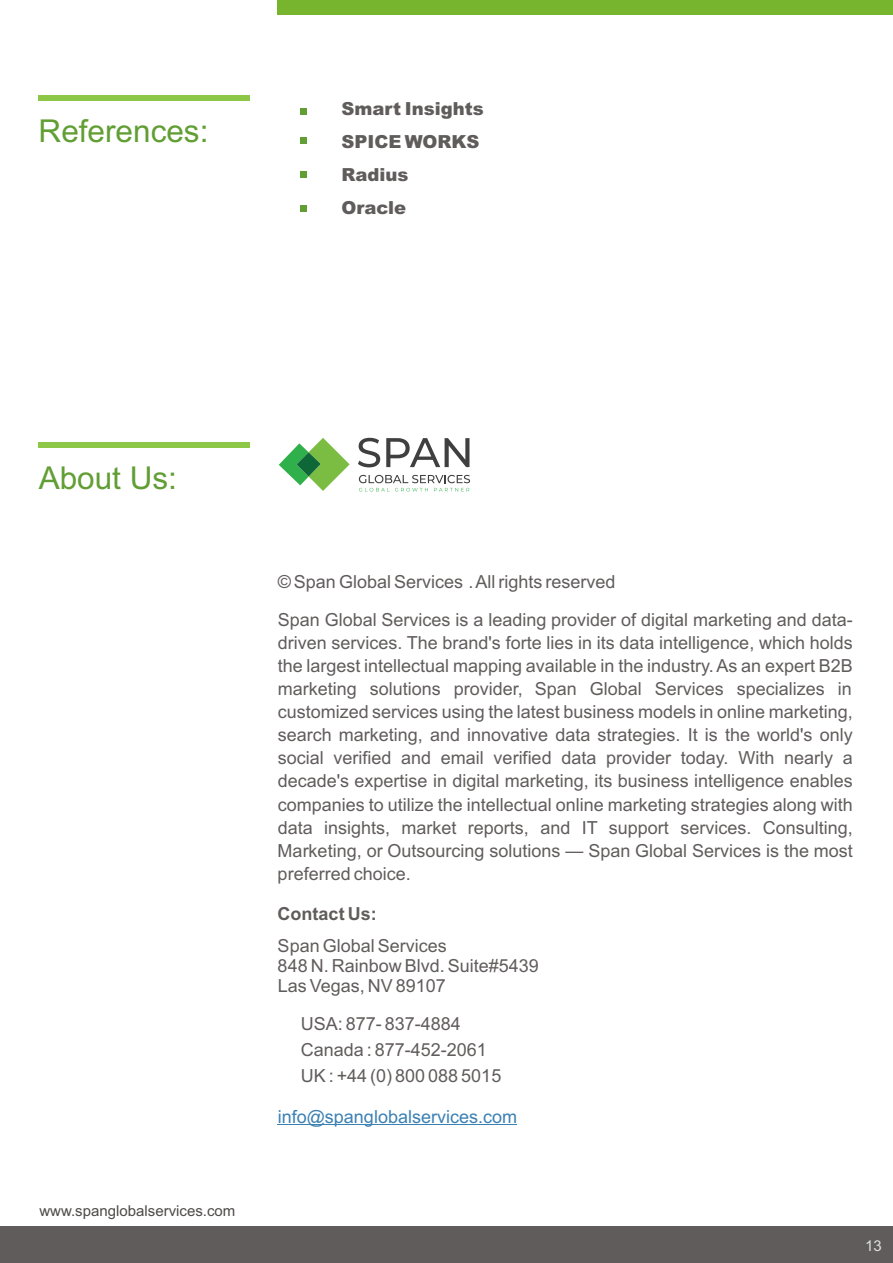
<style>
.page{position:relative;width:893px;height:1263px;background:#fff}
.page>*{position:absolute;margin:0;border:0;box-sizing:border-box;transform-origin:0 0}
.t1{font:31.5px "Arial";color:#619e33}
.t2{font:18px/23.1px "Arial";color:#615c5c}
.t3{font:italic 900 18px/33px "Arial";color:#615c5c}
.t4{font:18px "Arial";color:#3b80b3}
.t5{font:700 18px "Arial";color:#615c5c}
.t6{font:15px "Arial";color:#4d4a47}
.t7{font:15px "Arial";color:#dedede}
</style>
<div class="page">
<div style="left:0;top:1226px;width:893px;height:37px;background:#615c5c"></div>
<hr style="left:278px;top:1124px;width:239px;height:1px;background:#3b80b3">
<div style="left:277px;top:0;width:616px;height:14px;background:#78b52e"></div>
<div style="left:300px;top:108px;width:7px;height:7px;background:#619e33"></div>
<div style="left:300px;top:137px;width:7px;height:6px;background:#619e33"></div>
<div style="left:300px;top:172px;width:7px;height:6px;background:#619e33"></div>
<div style="left:39px;top:95px;width:211px;height:5px;background:#8cc747"></div>
<div style="left:39px;top:442px;width:211px;height:5px;background:#8cc747"></div>
<div style="left:300px;top:205px;width:7px;height:7px;background:#619e33"></div>
<svg style="left:279px;top:437px;width:191px;height:55px"></svg>
<h1 class="t1" style="left:39px;top:112px;width:171px">References:</h1>
<p class="t3" style="left:341px;top:93px;width:144px">Smart Insights<br>SPICE WORKS<br>Radius<br>Oracle</p>
<h1 class="t1" style="left:39px;top:459px;width:140px">About Us:</h1>
<p class="t6" style="left:39px;top:1202px;width:197px">www.spanglobalservices.com</p>
<p class="t2" style="left:278px;top:562px;width:577px;line-height:38px">© Span Global Services . All rights reserved<br>Span Global Services is a leading provider of digital marketing and data-</p>
<p class="t2" style="left:278px;top:631px;width:577px;text-align:justify">driven services. The brand's forte lies in its data intelligence, which holds the largest intellectual mapping available in the industry. As an expert B2B marketing solutions provider, Span Global Services specializes in customized services using the latest business models in online marketing, search marketing, and innovative data strategies. It is the world's only social verified and email verified data provider today. With nearly a decade's expertise in digital marketing, its business intelligence enables companies to utilize the intellectual online marketing strategies along with data insights, market reports, and IT support services. Consulting, Marketing, or Outsourcing solutions — Span Global Services is the most preferred choice.</p>
<p class="t5" style="left:278px;top:903px;width:100px">Contact Us:</p>
<p class="t2" style="left:278px;top:936px;width:263px;line-height:20.1px">Span Global Services<br>848 N. Rainbow Blvd. Suite#5439<br>Las Vegas, NV 89107</p>
<p class="t2" style="left:301px;top:1011px;width:202px;line-height:26.1px">USA: 877- 837-4884<br>Canada : 877-452-2061<br>UK : +44 (0) 800 088 5015</p>
<p class="t4" style="left:278px;top:1106px;width:241px">info@spanglobalservices.com</p>
<p class="t7" style="left:865px;top:1237px;width:18px">13</p>
</div>
